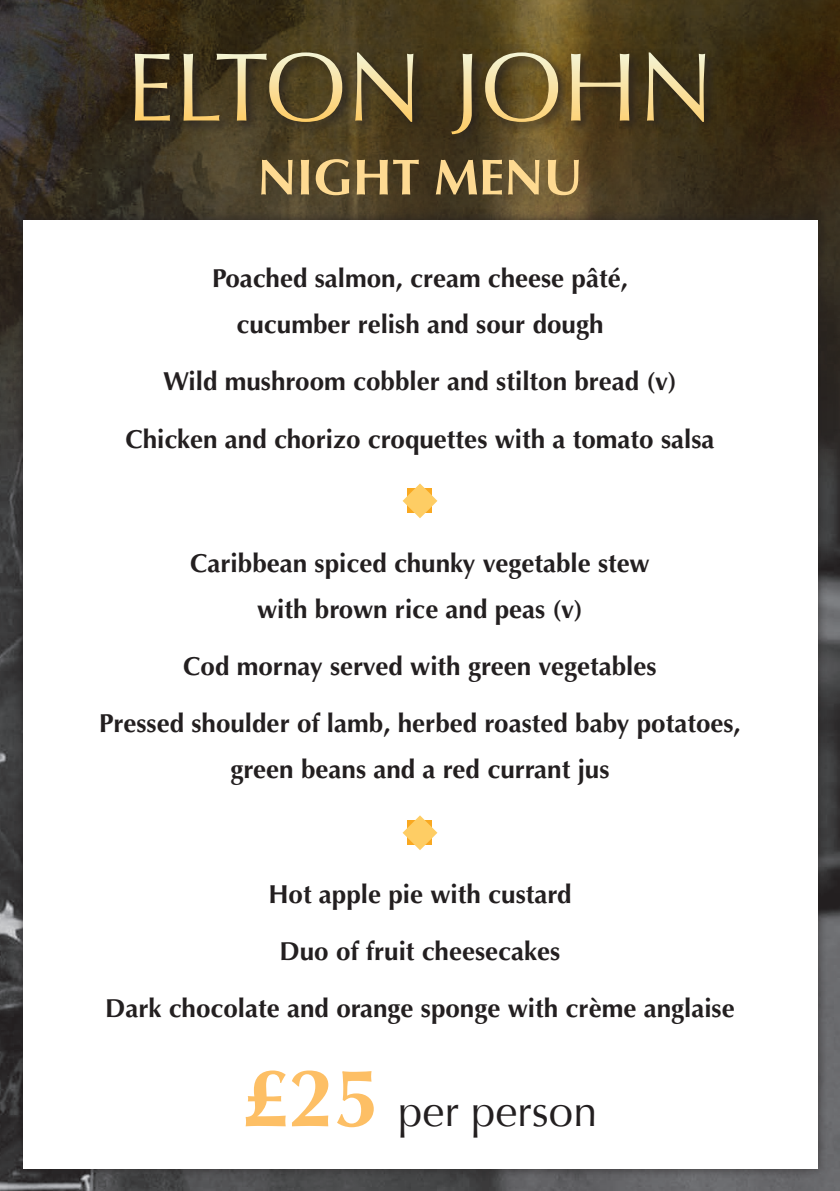
<style>
.page{position:relative;width:840px;height:1191px;background:#fff}
.page>*{position:absolute;margin:0;border:0;box-sizing:border-box;transform-origin:0 0}
.t1{font:700 50.4px "Optima";color:#feda92}
.t2{font:43.6px "Optima";color:#231f20}
.t3{font:700 26px/46px "Optima";color:#231f20;text-align:center}
.s1{font-weight:700;font-size:82.4px;color:#fdbf65}
</style>
<div class="page">
<img style="left:0;top:608px;width:839px;height:583px">
<img style="left:0;top:0;width:839px;height:608px">
<div style="left:12px;top:209px;width:815px;height:970px;background:#231f20;opacity:.75"></div>
<div style="left:23px;top:220px;width:793px;height:948px;background:#fff"></div>
<div style="left:131px;top:48px;width:295px;height:87px;background:#231f20;opacity:.75"></div>
<svg style="left:183px;top:52px;width:230px;height:70px;background:#72633e"></svg>
<div style="left:447px;top:48px;width:271px;height:99px;background:#231f20;opacity:.75"></div>
<svg style="left:485px;top:52px;width:219px;height:70px;background:#77653d"></svg>
<svg style="left:402px;top:483px;width:35px;height:35px"></svg>
<svg style="left:402px;top:815px;width:35px;height:35px"></svg>
<p class="t1" style="left:257px;top:148px;width:327px">NIGHT MENU</p>
<p class="t3" style="left:212px;top:255px;width:417px">Poached salmon, cream cheese pâté, cucumber relish and sour dough</p>
<p class="t3" style="left:163px;top:359px;width:515px">Wild mushroom cobbler and stilton bread (v)</p>
<p class="t3" style="left:125px;top:416px;width:590px">Chicken and chorizo croquettes with a tomato salsa</p>
<p class="t3" style="left:190px;top:540px;width:461px">Caribbean spiced chunky vegetable stew with brown rice and peas (v)</p>
<p class="t3" style="left:183px;top:643px;width:474px">Cod mornay served with green vegetables</p>
<p class="t3" style="left:99px;top:701px;width:643px">Pressed shoulder of lamb, herbed roasted baby potatoes, green beans and a red currant jus</p>
<p class="t3" style="left:268px;top:871px;width:304px">Hot apple pie with custard</p>
<p class="t3" style="left:279px;top:928px;width:282px">Duo of fruit cheesecakes</p>
<p class="t3" style="left:105px;top:985px;width:630px">Dark chocolate and orange sponge with crème anglaise</p>
<p class="t2" style="left:242px;top:1085px;width:356px"><span class="s1">£25</span> per person</p>
</div>
